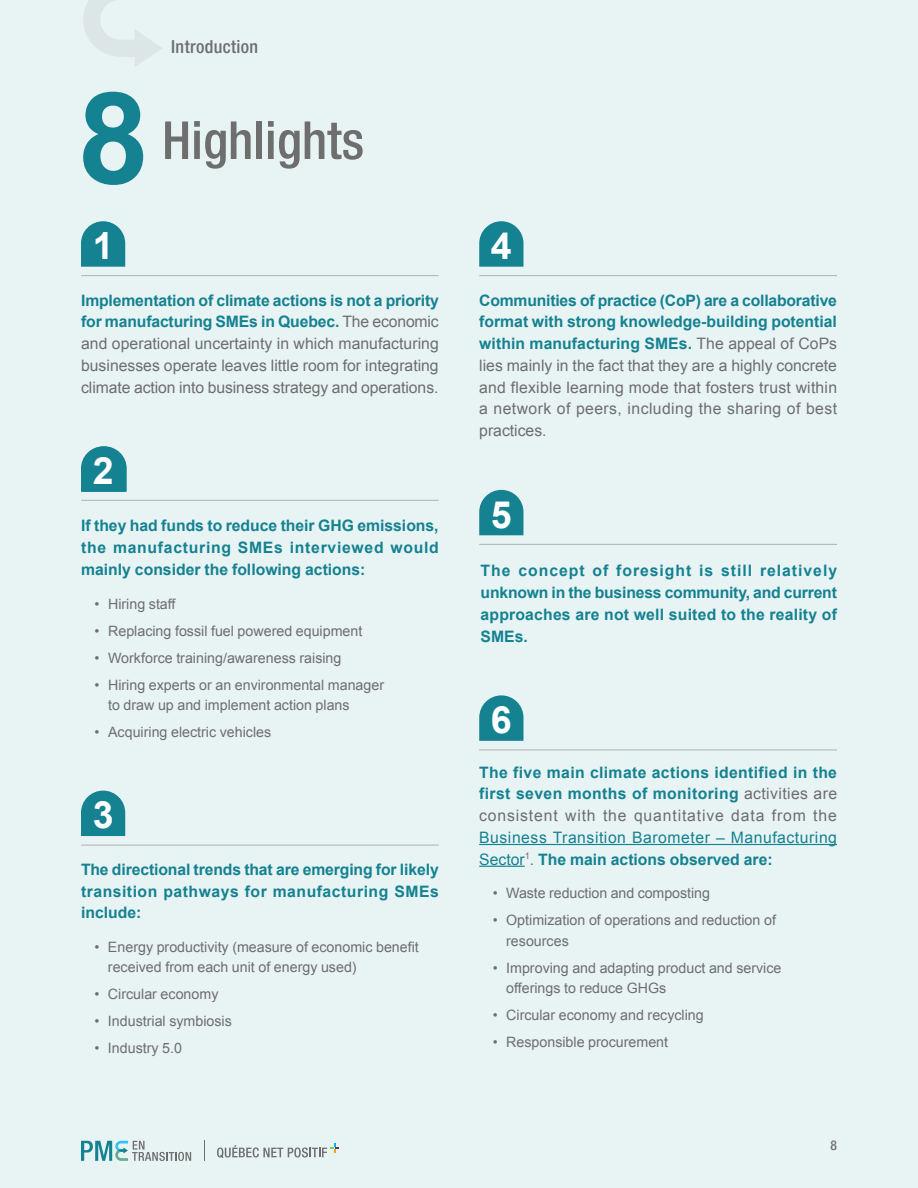
<style>
.page{position:relative;width:918px;height:1188px;background:#e8f3f4}
.page>*{position:absolute;margin:0;border:0;box-sizing:border-box;transform-origin:0 0}
.t1{font:700 127.5px "Arial";color:#148291}
.t2{font:500 condensed 52.5px "Helvetica Neue LT Std";color:#6e6e6e}
.t3{font:700 37.65px "Arial";color:#fff}
.t4{font:500 condensed 18px "Helvetica Neue LT Std";letter-spacing:.02em;color:#6e6e6e}
.t5{font:15.75px/21.8px "Arial";color:#6e6e6e;text-align:justify}
.t6{font:700 15.75px/21.8px "Arial";letter-spacing:.02em;color:#148291;text-align:justify}
.t7{font:15.75px/21.8px "Arial";letter-spacing:.035em;color:#148291}
.t8{font:14.25px/20.2px "Arial";color:#6e6e6e}
.t9{font:500 condensed 13.5px "Helvetica Neue LT Std";color:#6e6e6e}
.s1{font-weight:700;color:#148291}
.s2{font-weight:400;color:#6e6e6e}
.s3{color:#6e6e6e}
.s4{font-weight:700}
</style>
<div class="page">
<svg style="left:83px;top:0;width:79px;height:66px"></svg>
<svg style="left:217px;top:1143px;width:122px;height:15px"></svg>
<svg style="left:81px;top:1141px;width:110px;height:20px"></svg>
<svg style="left:204px;top:1141px;width:1px;height:20px"></svg>
<hr style="left:81px;top:275px;width:358px;height:1px;background:#b4b4b4">
<svg style="left:81px;top:221px;width:44px;height:46px;background:#2c8e9c"></svg>
<hr style="left:479px;top:275px;width:358px;height:1px;background:#b4b4b4">
<svg style="left:479px;top:221px;width:44px;height:46px;background:#2c8f9c"></svg>
<hr style="left:479px;top:544px;width:358px;height:1px;background:#b4b4b4">
<svg style="left:479px;top:490px;width:44px;height:45px;background:#2a8d9b"></svg>
<hr style="left:479px;top:749px;width:358px;height:1px;background:#b4b4b4">
<hr style="left:479px;top:844px;width:358px;height:1px;background:#148291">
<hr style="left:479px;top:866px;width:46px;height:1px;background:#148291">
<svg style="left:479px;top:695px;width:44px;height:46px;background:#2c8f9c"></svg>
<hr style="left:81px;top:500px;width:358px;height:1px;background:#b4b4b4">
<svg style="left:81px;top:446px;width:46px;height:46px;background:#2c8e9c"></svg>
<hr style="left:81px;top:845px;width:358px;height:1px;background:#b4b4b4">
<svg style="left:81px;top:791px;width:44px;height:45px;background:#288c9a"></svg>
<h1 class="t1" style="left:78px;top:55px;width:72px">8</h1>
<h3 class="t3" style="left:93px;top:221px;width:22px">1</h3>
<p class="t4" style="left:171px;top:36px;width:88px">Introduction</p>
<h2 class="t2" style="left:162px;top:109px;width:204px">Highlights</h2>
<p class="t5" style="left:81px;top:289px;width:359px"><span class="s1">Implementation of climate actions is not a priority for manufacturing SMEs in Quebec.</span> The economic and operational uncertainty in which manufacturing businesses operate leaves little room for integrating climate action into business strategy and operations.</p>
<h3 class="t3" style="left:93px;top:446px;width:22px">2</h3>
<p class="t6" style="left:81px;top:515px;width:359px">If they had funds to reduce their GHG emissions, the manufacturing SMEs interviewed would mainly consider the following actions:</p>
<p class="t8" style="left:95px;top:594px;width:82px">• Hiring staff</p>
<p class="t8" style="left:95px;top:621px;width:269px">• Replacing fossil fuel powered equipment</p>
<p class="t8" style="left:95px;top:648px;width:248px">• Workforce training/awareness raising</p>
<p class="t8" style="left:108px;top:675px;width:278px;text-indent:-13px">• Hiring experts or an environmental manager to draw up and implement action plans</p>
<p class="t8" style="left:95px;top:722px;width:178px">• Acquiring electric vehicles</p>
<h3 class="t3" style="left:93px;top:790px;width:22px">3</h3>
<p class="t6" style="left:81px;top:859px;width:359px">The directional trends that are emerging for likely transition pathways for manufacturing SMEs include:</p>
<p class="t8" style="left:108px;top:937px;width:312px;text-indent:-13px">• Energy productivity (measure of economic benefit received from each unit of energy used)</p>
<p class="t8" style="left:94px;top:984px;width:125px">• Circular economy</p>
<p class="t8" style="left:94px;top:1011px;width:139px">• Industrial symbiosis</p>
<p class="t8" style="left:94px;top:1038px;width:89px">• Industry 5.0</p>
<h3 class="t3" style="left:491px;top:221px;width:22px">4</h3>
<p class="t5" style="left:479px;top:289px;width:359px"><span class="s1">Communities of practice (CoP) are a collaborative format with strong knowledge-building potential within manufacturing SMEs.</span> The appeal of CoPs lies mainly in the fact that they are a highly concrete and flexible learning mode that fosters trust within a network of peers, including the sharing of best practices.</p>
<h3 class="t3" style="left:491px;top:490px;width:22px">5</h3>
<p class="t6" style="left:481px;top:561px;width:358px">The concept of foresight is still relatively unknown in the business community, and current approaches are not well suited to the reality of SMEs.</p>
<h3 class="t3" style="left:491px;top:695px;width:22px">6</h3>
<p class="t6" style="left:479px;top:762px;width:359px">The five main climate actions identified in the first seven months of monitoring <span class="s2">activities are consistent with the quantitative data from the</span></p>
<p class="t7" style="left:479px;top:827px;width:359px">Business Transition Barometer – Manufacturing<br>Sector<sup>1</sup><span class="s3">.</span> <span class="s4">The main actions observed are:</span></p>
<p class="t8" style="left:493px;top:883px;width:219px">• Waste reduction and composting</p>
<p class="t8" style="left:506px;top:910px;width:271px;text-indent:-13px">• Optimization of operations and reduction of resources</p>
<p class="t8" style="left:506px;top:958px;width:277px;text-indent:-13px">• Improving and adapting product and service offerings to reduce GHGs</p>
<p class="t8" style="left:493px;top:1005px;width:213px">• Circular economy and recycling</p>
<p class="t8" style="left:493px;top:1032px;width:177px">• Responsible procurement</p>
<p class="t9" style="left:831px;top:1137px;width:8px">8</p>
</div>
